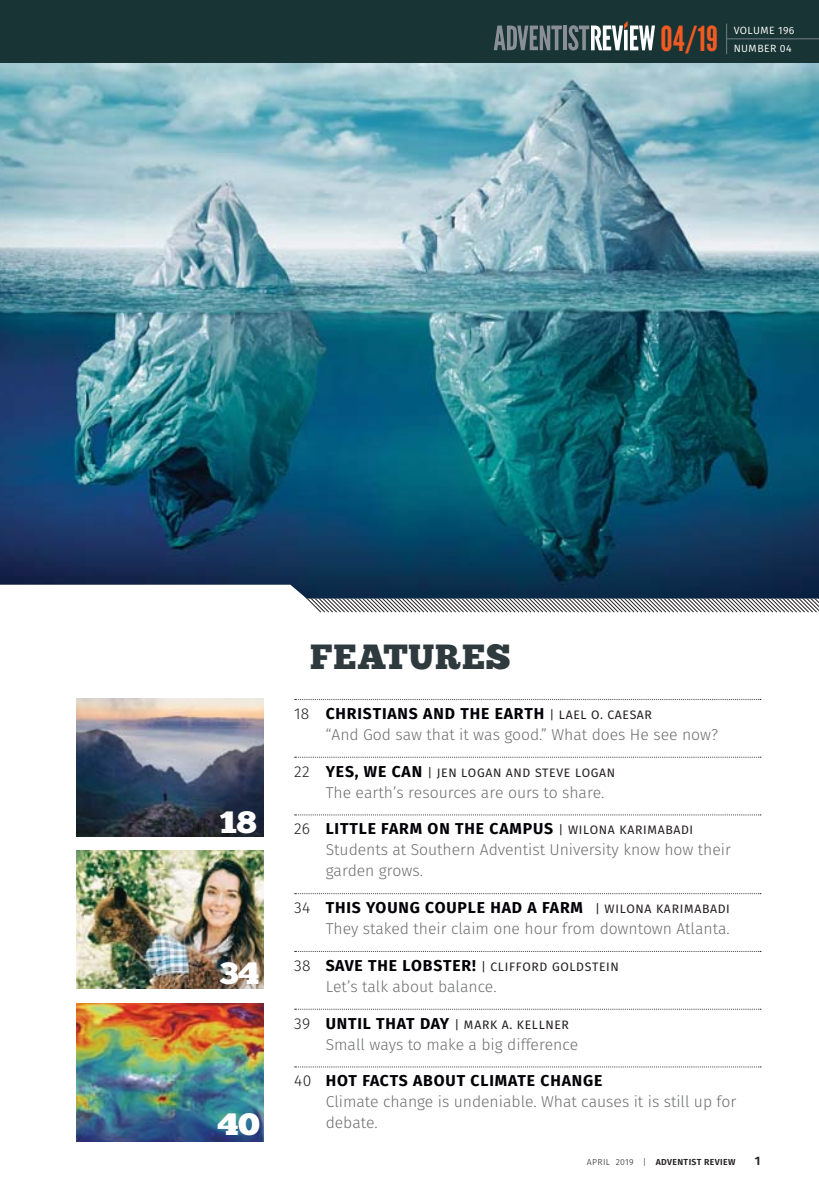
<style>
.page{position:relative;width:819px;height:1197px;background:#fff}
.page>*{position:absolute;margin:0;border:0;box-sizing:border-box;transform-origin:0 0}
.t1{font:35px "Chunk Five";letter-spacing:.03em;color:#2e3a3d}
.t2{font:34.48px "League Gothic";color:#f15a22}
.t3{font:30.8px "Chunk Five";color:#fff;scale:1.18 1}
.t4{font:300 15.75px/21px "Fira Sans";color:#6d6e70}
.t5{font:12.25px "Fira Sans";letter-spacing:.055em;color:#231f20}
.t6{font:600 12.25px "Fira Sans";color:#231f20}
.t7{font:10.5px "Fira Sans";letter-spacing:.04em;color:#fff}
.t8{font:600 8.75px "Fira Sans";letter-spacing:.04em;color:#231f20}
.s1{color:#231f20}
.s2{font-weight:700;color:#000006}
.s3{font-weight:400;font-size:12.25px;color:#231f20}
.s4{font-weight:300;font-size:15.75px}
.s5{font-weight:700;font-size:15.75px;color:#000006}
.s6{font-weight:300}
</style>
<div class="page">
<svg style="left:306px;top:598px;width:513px;height:15px"></svg>
<img style="left:0;top:63px;width:819px;height:535px">
<svg style="left:295px;top:699px;width:466px;height:1px"></svg>
<svg style="left:295px;top:757px;width:466px;height:1px"></svg>
<svg style="left:295px;top:814px;width:466px;height:1px"></svg>
<svg style="left:295px;top:893px;width:466px;height:1px"></svg>
<svg style="left:295px;top:951px;width:466px;height:1px"></svg>
<svg style="left:295px;top:1009px;width:466px;height:1px"></svg>
<svg style="left:295px;top:1066px;width:466px;height:1px"></svg>
<div style="left:0;top:0;width:819px;height:63px;background:#183434"></div>
<hr style="left:726px;top:24px;width:1px;height:30px;background:#757d84">
<hr style="left:727px;top:39px;width:92px;height:1px;background:#757d84">
<svg style="left:494px;top:26px;width:68px;height:24px"></svg>
<hr style="left:563px;top:26px;width:3px;height:24px;background:#898f95">
<svg style="left:568px;top:21px;width:87px;height:29px"></svg>
<img style="left:77px;top:698px;width:186px;height:138px">
<img style="left:77px;top:850px;width:186px;height:138px">
<img style="left:77px;top:1003px;width:186px;height:138px">
<h2 class="t2" style="left:660px;top:26px;width:59px">04/19</h2>
<p class="t7" style="left:734px;top:25px;width:62px">VOLUME 196</p>
<p class="t7" style="left:734px;top:43px;width:59px">NUMBER 04</p>
<h3 class="t3" style="left:219px;top:810px;width:34px">18</h3>
<h3 class="t3" style="left:219px;top:961px;width:36px">34</h3>
<h3 class="t3" style="left:218px;top:1112px;width:37px">40</h3>
<h1 class="t1" style="left:310px;top:643px;width:202px">FEATURES</h1>
<p class="t4" style="left:326px;top:704px;width:394px;text-indent:-32px"><span class="s1">18</span> <span class="s2">CHRISTIANS AND THE EARTH</span> <span class="s3">| LAEL O. CAESAR<br></span>“And God saw that it was good.” What does He see now?</p>
<p class="t5" style="left:294px;top:766px;width:322px"><span class="s4">22</span> <span class="s5">YES, WE CAN</span> | JEN LOGAN AND STEVE LOGAN</p>
<p class="t4" style="left:326px;top:782px;width:280px">The earth’s resources are ours to share.</p>
<p class="t4" style="left:326px;top:819px;width:407px;text-indent:-32px"><span class="s1">26</span> <span class="s2">LITTLE FARM ON THE CAMPUS</span> <span class="s3">| WILONA KARIMABADI<br></span>Students at Southern Adventist University know how their garden grows.</p>
<p class="t4" style="left:294px;top:898px;width:437px;text-align:right"><span class="s1">34</span> <span class="s2">THIS YOUNG COUPLE HAD A FARM</span> <span class="s3">| WILONA KARIMABADI<br></span>They staked their claim one hour from downtown Atlanta.</p>
<p class="t5" style="left:294px;top:961px;width:326px"><span class="s4">38</span> <span class="s5">SAVE THE LOBSTER!</span> | CLIFFORD GOLDSTEIN</p>
<p class="t4" style="left:326px;top:977px;width:172px">Let’s talk about balance.</p>
<p class="t5" style="left:294px;top:1018px;width:276px"><span class="s4">39</span> <span class="s5">UNTIL THAT DAY</span> | MARK A. KELLNER</p>
<p class="t4" style="left:326px;top:1034px;width:254px">Small ways to make a big difference</p>
<p class="t4" style="left:326px;top:1071px;width:412px;text-indent:-32px"><span class="s1">40</span> <span class="s2">HOT FACTS ABOUT CLIMATE CHANGE<br></span>Climate change is undeniable. What causes it is still up for debate.</p>
<p class="t8" style="left:587px;top:1158px;width:150px"><span class="s6">APRIL 2019 |</span> ADVENTIST REVIEW</p>
<p class="t6" style="left:755px;top:1155px;width:7px">1</p>
</div>
